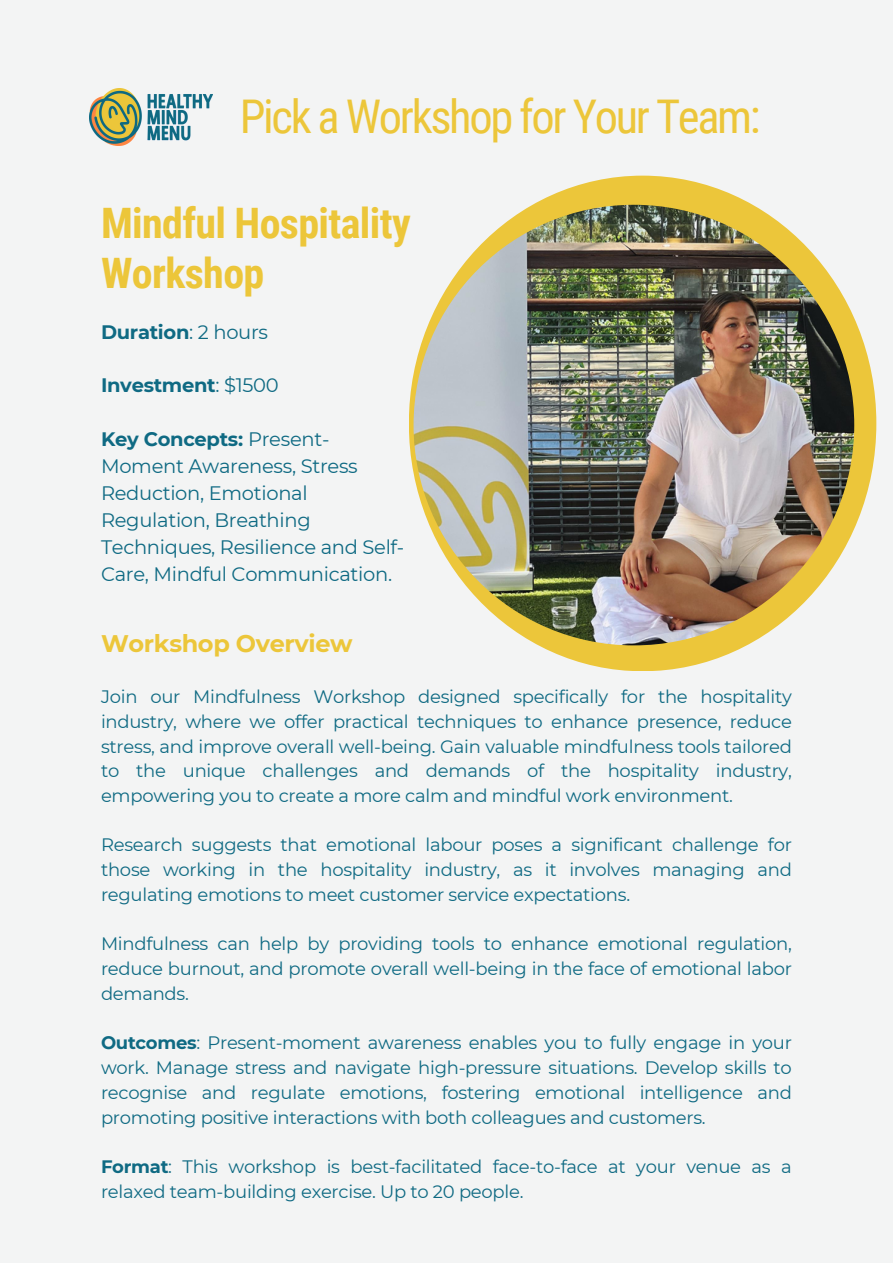
<style>
.page{position:relative;width:893px;height:1264px;background:#fff}
.page>*{position:absolute;margin:0;border:0;box-sizing:border-box;transform-origin:0 0}
.t1{font:46.5px "Roboto Condensed";letter-spacing:-.05em;color:#ecc63a}
.t2{font:700 42px "Roboto Condensed";letter-spacing:-.015em;color:#ecc63a}
.t3{font:700 24px "Montserrat";letter-spacing:-.015em;color:#ecc63a}
.t4{font:19.5px/27px "Montserrat";letter-spacing:-.015em;color:#0f6a83}
.t5{font:700 19.5px "Montserrat";letter-spacing:-.015em;color:#0f6a83}
.t6{font:18px/24.8px "Montserrat";letter-spacing:-.015em;color:#0f6a83;text-align:justify}
.s1{font-weight:400}
.s2{font-weight:700}
</style>
<div class="page">
<div style="left:0;top:0;width:892px;height:1262px;background:#f3f4f4"></div>
<img style="left:89px;top:89px;width:124px;height:56px">
<div style="left:409px;top:176px;width:467px;height:495px;background:#ecc63a;border-radius:50%"></div>
<img style="left:413px;top:205px;width:441px;height:440px;border-radius:50%">
<p class="t1" style="left:240px;top:90px;width:522px">Pick a Workshop for Your Team:</p>
<p class="t2" style="left:101px;top:199px;width:311px">Mindful Hospitality</p>
<p class="t2" style="left:101px;top:249px;width:165px">Workshop</p>
<p class="t5" style="left:101px;top:319px;width:169px">Duration<span class="s1">: 2 hours</span></p>
<p class="t5" style="left:101px;top:373px;width:179px">Investment<span class="s1">: $1500</span></p>
<p class="t4" style="left:101px;top:426px;width:305px"><span class="s2">Key Concepts:</span> Present-<br>Moment Awareness, Stress<br>Reduction, Emotional<br>Regulation, Breathing<br>Techniques, Resilience and Self-<br>Care, Mindful Communication.</p>
<p class="t3" style="left:101px;top:629px;width:253px">Workshop Overview</p>
<p class="t6" style="left:101px;top:684px;width:692px">Join our Mindfulness Workshop designed specifically for the hospitality industry, where we offer practical techniques to enhance presence, reduce stress, and improve overall well-being. Gain valuable mindfulness tools tailored to the unique challenges and demands of the hospitality industry, empowering you to create a more calm and mindful work environment.</p>
<p class="t6" style="left:101px;top:832px;width:692px">Research suggests that emotional labour poses a significant challenge for those working in the hospitality industry, as it involves managing and regulating emotions to meet customer service expectations.</p>
<p class="t6" style="left:101px;top:931px;width:692px">Mindfulness can help by providing tools to enhance emotional regulation, reduce burnout, and promote overall well-being in the face of emotional labor demands.</p>
<p class="t6" style="left:101px;top:1030px;width:692px"><span class="s2">Outcomes</span>: Present-moment awareness enables you to fully engage in your work. Manage stress and navigate high-pressure situations. Develop skills to recognise and regulate emotions, fostering emotional intelligence and promoting positive interactions with both colleagues and customers.</p>
<p class="t6" style="left:101px;top:1154px;width:692px"><span class="s2">Format</span>: This workshop is best-facilitated face-to-face at your venue as a relaxed team-building exercise. Up to 20 people.</p>
</div>
